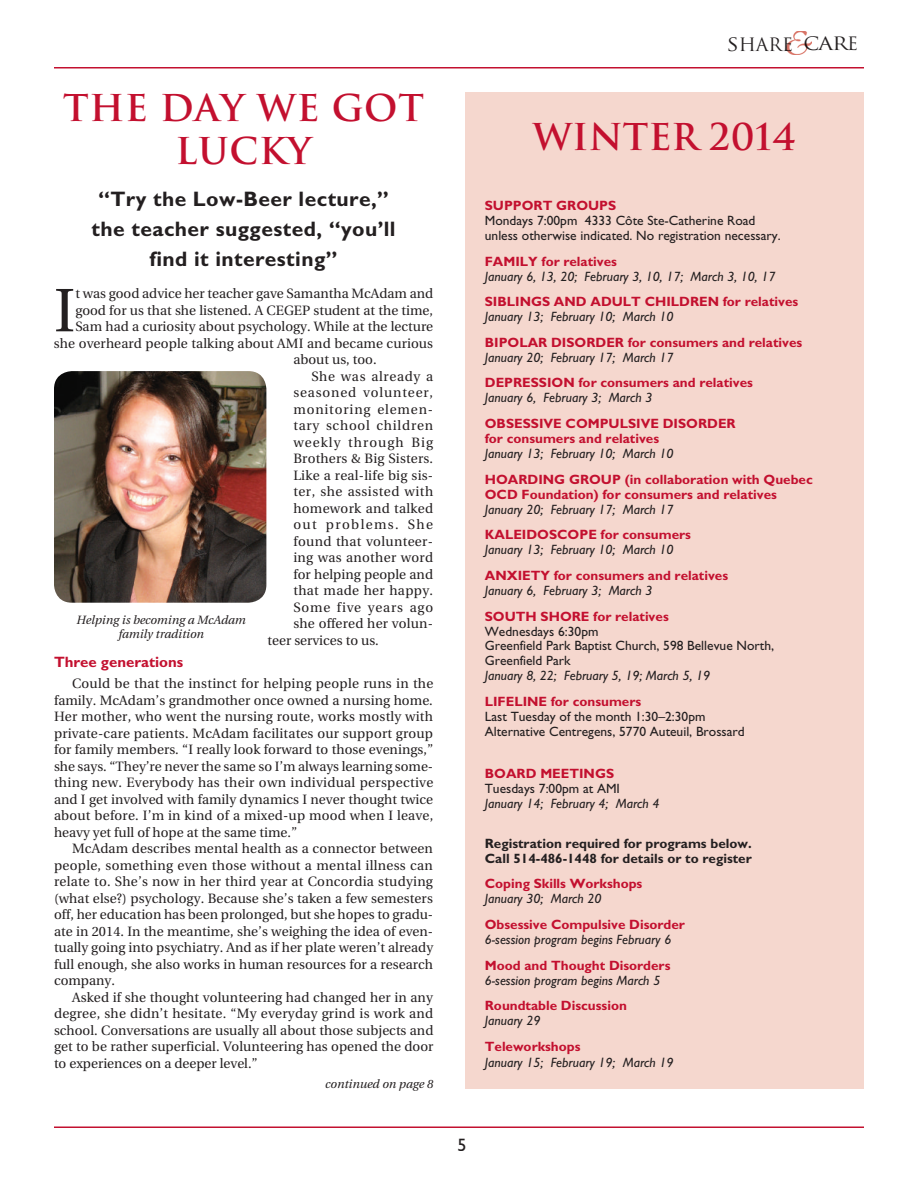
<style>
.page{position:relative;width:918px;height:1188px;background:#fff}
.page>*{position:absolute;margin:0;border:0;box-sizing:border-box;transform-origin:0 0}
.t1{font:61.2px "Utopia";color:#231f20}
.t2{font:700 36px/43.2px "Trajan";letter-spacing:.02em;color:#c3102f;text-align:center}
.t3{font:700 21px/30px "Gill Sans";letter-spacing:.02em;color:#231f20;text-align:center}
.t4{font:18px "Trajan";color:#231f20;scale:1.2 1}
.t5{font:18px "Gill Sans";color:#231f20}
.t6{font:700 15px "Gill Sans";color:#c3102f}
.t7{font:13.5px/16.5px "Utopia";letter-spacing:.01em;color:#231f20;text-align:justify}
.t8{font:700 13.5px/15px "Gill Sans";color:#c3102f}
.t9{font:italic 13.5px "Gill Sans";color:#231f20}
.t10{font:13.5px/15px "Gill Sans";color:#231f20}
.t11{font:700 13.5px/15px "Gill Sans";color:#231f20}
.t12{font:13.5px "Utopia";letter-spacing:.065em;color:#231f20}
.t13{font:13.5px "Utopia";letter-spacing:.035em;color:#231f20}
.t14{font:13.5px "Utopia";letter-spacing:.055em;color:#231f20}
.t15{font:13.5px "Utopia";letter-spacing:.075em;color:#231f20}
.t16{font:13.5px "Utopia";letter-spacing:.06em;color:#231f20}
.t17{font:13.5px "Utopia";letter-spacing:.1em;color:#231f20}
.t18{font:13.5px "Utopia";letter-spacing:.045em;color:#231f20}
.t19{font:italic 12px/13.5px "Utopia";color:#231f20;text-align:center}
</style>
<div class="page">
<hr style="left:54px;top:1126px;width:810px;height:2px;background:#c3102f">
<hr style="left:54px;top:67px;width:810px;height:2px;background:#c3102f">
<img style="left:787px;top:32px;width:25px;height:22px">
<div style="left:465px;top:93px;width:399px;height:996px;background:#f5d7ce"></div>
<img style="left:54px;top:371px;width:212px;height:232px">
<h2 class="t2" style="left:63px;top:86px;width:362px">THE DAY WE GOT<br>LUCKY</h2>
<h3 class="t3" style="left:92px;top:184px;width:305px">“Try the Low-Beer lecture,” the teacher suggested, “you’ll find it interesting”</h3>
<h1 class="t1" style="left:54px;top:277px;width:23px">I</h1>
<p class="t7" style="left:75px;top:286px;width:359px">t was good advice her teacher gave Samantha McAdam and</p>
<p class="t7" style="left:75px;top:302px;width:359px">good for us that she listened. A CEGEP student at the time,</p>
<p class="t7" style="left:75px;top:319px;width:359px">Sam had a curiosity about psychology. While at the lecture</p>
<p class="t7" style="left:54px;top:335px;width:381px">she overheard people talking about AMI and became curious</p>
<p class="t7" style="left:293px;top:352px;width:85px">about us, too.</p>
<p class="t18" style="left:311px;top:369px;width:123px">She was already a</p>
<p class="t12" style="left:293px;top:385px;width:141px">seasoned volunteer,</p>
<p class="t12" style="left:293px;top:402px;width:141px">monitoring elemen-</p>
<p class="t14" style="left:293px;top:418px;width:141px">tary school children</p>
<p class="t15" style="left:293px;top:435px;width:141px">weekly through Big</p>
<p class="t7" style="left:293px;top:451px;width:141px">Brothers &amp; Big Sisters.</p>
<p class="t7" style="left:293px;top:467px;width:141px">Like a real-life big sis-</p>
<p class="t13" style="left:293px;top:484px;width:141px">ter, she assisted with</p>
<p class="t7" style="left:293px;top:500px;width:141px">homework and talked</p>
<p class="t17" style="left:293px;top:517px;width:141px">out problems. She</p>
<p class="t7" style="left:293px;top:533px;width:141px">found that volunteer-</p>
<p class="t7" style="left:293px;top:550px;width:141px">ing was another word</p>
<p class="t7" style="left:293px;top:566px;width:141px">for helping people and</p>
<p class="t7" style="left:293px;top:583px;width:141px">that made her happy.</p>
<p class="t16" style="left:293px;top:600px;width:141px">Some five years ago</p>
<p class="t7" style="left:293px;top:616px;width:141px">she offered her volun-</p>
<p class="t7" style="left:268px;top:632px;width:113px">teer services to us.</p>
<p class="t6" style="left:54px;top:653px;width:131px">Three generations</p>
<p class="t7" style="left:54px;top:676px;width:381px;text-indent:18px">Could be that the instinct for helping people runs in the family. McAdam’s grandmother once owned a nursing home.<br>Her mother, who went the nursing route, works mostly with private-care patients. McAdam facilitates our support group for family members. “I really look forward to those evenings,” she says. “They’re never the same so I’m always learning some&shy;thing new. Everybody has their own individual perspective and I get involved with family dynamics I never thought twice about before. I’m in kind of a mixed-up mood when I leave, heavy yet full of hope at the same time.”</p>
<p class="t7" style="left:54px;top:841px;width:381px;text-indent:18px">McAdam describes mental health as a connector between people, something even those without a mental illness can relate to. She’s now in her third year at Concordia studying (what else?) psychology. Because she’s taken a few semesters off, her education has been prolonged, but she hopes to gradu&shy;ate in 2014. In the meantime, she’s weighing the idea of even&shy;tually going into psychiatry. And as if her plate weren’t already full enough, she also works in human resources for a research company.</p>
<p class="t7" style="left:54px;top:989px;width:381px;text-indent:18px">Asked if she thought volunteering had changed her in any degree, she didn’t hesitate. “My everyday grind is work and school. Conversations are usually all about those subjects and get to be rather superficial. Volunteering has opened the door to experiences on a deeper level.”</p>
<p class="t19" style="left:76px;top:614px;width:171px">Helping is becoming a McAdam family tradition</p>
<p class="t19" style="left:325px;top:1077px;width:109px">continued on page 8</p>
<h3 class="t4" style="left:726px;top:33px;width:111px">SHARE CARE</h3>
<h2 class="t2" style="left:533px;top:116px;width:265px">WINTER 2014</h2>
<p class="t8" style="left:485px;top:198px;width:133px">SUPPORT GROUPS</p>
<p class="t10" style="left:485px;top:213px;width:297px">Mondays 7:00pm 4333 Côte Ste-Catherine Road unless otherwise indicated. No registration necessary.</p>
<p class="t8" style="left:485px;top:254px;width:134px">FAMILY for relatives</p>
<p class="t9" style="left:485px;top:268px;width:292px">January 6, 13, 20; February 3, 10, 17; March 3, 10, 17</p>
<p class="t8" style="left:485px;top:294px;width:315px">SIBLINGS AND ADULT CHILDREN for relatives</p>
<p class="t9" style="left:485px;top:309px;width:190px">January 13; February 10; March 10</p>
<p class="t8" style="left:485px;top:335px;width:319px">BIPOLAR DISORDER for consumers and relatives</p>
<p class="t9" style="left:485px;top:350px;width:190px">January 20; February 17; March 17</p>
<p class="t8" style="left:485px;top:375px;width:270px">DEPRESSION for consumers and relatives</p>
<p class="t9" style="left:485px;top:390px;width:169px">January 6, February 3; March 3</p>
<p class="t8" style="left:485px;top:416px;width:252px">OBSESSIVE COMPULSIVE DISORDER for consumers and relatives</p>
<p class="t9" style="left:485px;top:446px;width:190px">January 13; February 10; March 10</p>
<p class="t8" style="left:485px;top:472px;width:329px">HOARDING GROUP (in collaboration with Quebec<br>OCD Foundation) for consumers and relatives</p>
<p class="t9" style="left:485px;top:501px;width:190px">January 20; February 17; March 17</p>
<p class="t8" style="left:485px;top:527px;width:208px">KALEIDOSCOPE for consumers</p>
<p class="t9" style="left:485px;top:542px;width:190px">January 13; February 10; March 10</p>
<p class="t8" style="left:485px;top:568px;width:245px">ANXIETY for consumers and relatives</p>
<p class="t9" style="left:485px;top:583px;width:169px">January 6, February 3; March 3</p>
<p class="t8" style="left:485px;top:608px;width:185px">SOUTH SHORE for relatives</p>
<p class="t10" style="left:485px;top:624px;width:291px">Wednesdays 6:30pm<br>Greenfield Park Baptist Church, 598 Bellevue North,<br>Greenfield Park</p>
<p class="t9" style="left:485px;top:668px;width:227px">January 8, 22; February 5, 19; March 5, 19</p>
<p class="t8" style="left:485px;top:694px;width:158px">LIFELINE for consumers</p>
<p class="t10" style="left:485px;top:709px;width:261px">Last Tuesday of the month 1:30–2:30pm<br>Alternative Centregens, 5770 Auteuil, Brossard</p>
<p class="t8" style="left:485px;top:766px;width:131px">BOARD MEETINGS</p>
<p class="t10" style="left:485px;top:781px;width:137px">Tuesdays 7:00pm at AMI</p>
<p class="t9" style="left:485px;top:796px;width:176px">January 14; February 4; March 4</p>
<p class="t11" style="left:485px;top:836px;width:268px">Registration required for programs below.<br>Call 514-486-1448 for details or to register</p>
<p class="t8" style="left:485px;top:876px;width:159px">Coping Skills Workshops</p>
<p class="t9" style="left:485px;top:891px;width:118px">January 30; March 20</p>
<p class="t8" style="left:485px;top:917px;width:202px">Obsessive Compulsive Disorder</p>
<p class="t9" style="left:485px;top:932px;width:188px">6-session program begins February 6</p>
<p class="t8" style="left:485px;top:958px;width:187px">Mood and Thought Disorders</p>
<p class="t9" style="left:485px;top:972px;width:177px">6-session program begins March 5</p>
<p class="t8" style="left:485px;top:998px;width:144px">Roundtable Discussion</p>
<p class="t9" style="left:485px;top:1013px;width:57px">January 29</p>
<p class="t8" style="left:485px;top:1039px;width:97px">Teleworkshops</p>
<p class="t9" style="left:485px;top:1055px;width:190px">January 15; February 19; March 19</p>
<h3 class="t5" style="left:457px;top:1134px;width:10px">5</h3>
</div>
